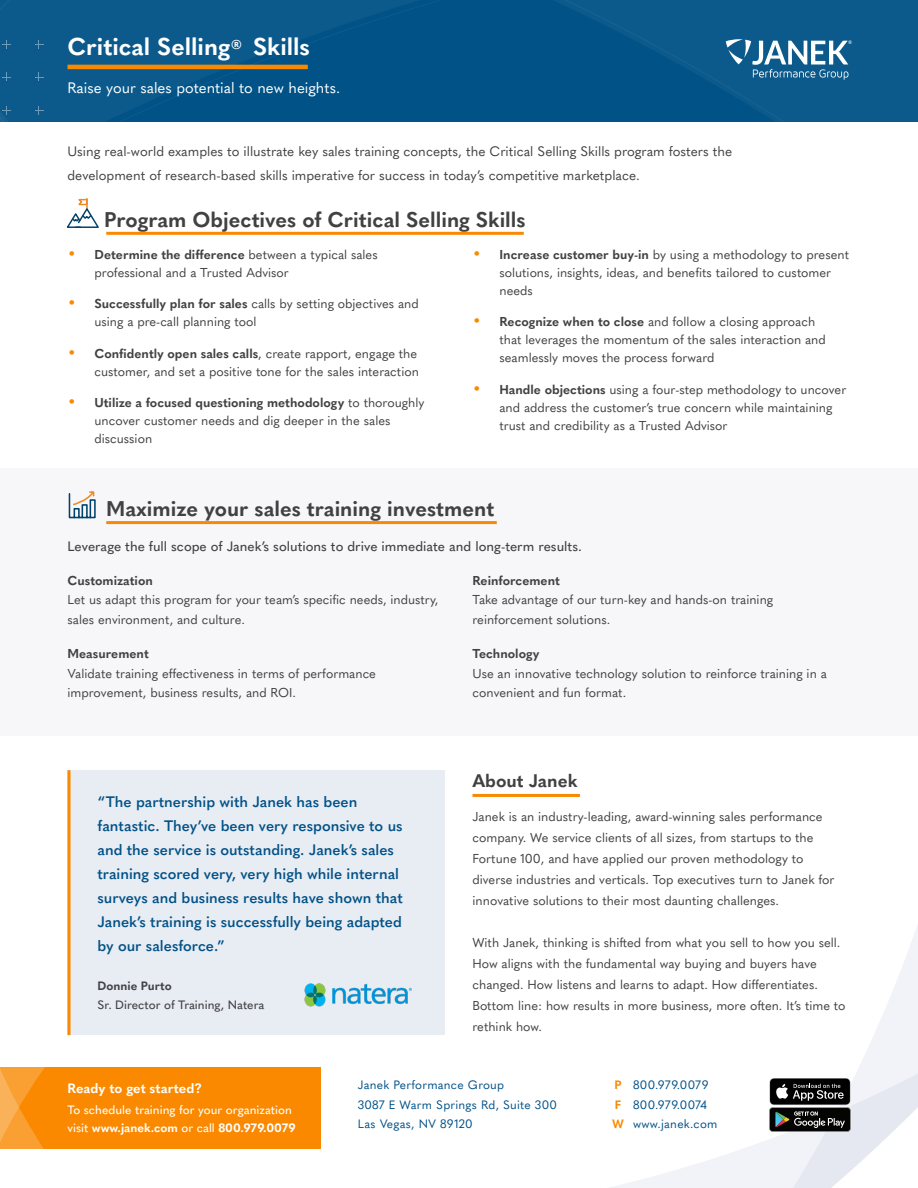
<style>
.page{position:relative;width:918px;height:1188px;background:#fff}
.page>*{position:absolute;margin:0;border:0;box-sizing:border-box;transform-origin:0 0}
.t1{font:700 24px "Quasimoda";color:#fff}
.t2{font:700 21px "Quasimoda";color:#414143}
.t3{font:700 18px "Quasimoda";color:#414143}
.Intro_Paragraph{font:600 15px/24px "Quasimoda";color:#005187}
.t4{font:15px "Quasimoda";color:#fff}
.t5{font:13.5px/24px "Quasimoda";color:#414143}
.Intro_Paragraph-2{font:500 13.5px "Quasimoda";color:#414143}
.t6{font:700 13.5px "Quasimoda";color:#fff}
.Intro_Paragraph-3{font:12.75px/18px "Quasimoda";color:#414143}
.t7{font:700 12.75px "Quasimoda";color:#414143}
.t8{font:12px/19.5px "Quasimoda";letter-spacing:.02em;color:#005187}
.t9{font:500 12px/18px "Quasimoda";color:#fff}
.Intro_Paragraph-4{font:500 12px "Quasimoda";color:#414143}
.Intro_Paragraph-5{font:700 12px "Quasimoda";color:#414143}
.t10{font:700 12px/19.5px "Quasimoda";color:#fa8900}
.s1{font-size:21px}
.s2{font-size:15px;color:#fa8900}
.s3{font-weight:700}
</style>
<div class="page">
<svg style="left:610px;top:1148px;width:137px;height:40px"></svg>
<svg style="left:747px;top:925px;width:171px;height:263px"></svg>
<div style="left:0;top:1067px;width:321px;height:81px;background:#fa8900"></div>
<svg style="left:0;top:992px;width:78px;height:157px"></svg>
<div style="left:68px;top:770px;width:378px;height:265px;background:#e8ecf3"></div>
<div style="left:0;top:469px;width:918px;height:267px;background:#f7f7fa"></div>
<hr style="left:472px;top:794px;width:108px;height:3px;background:#fa8900">
<svg style="left:0;top:0;width:286px;height:122px;background:#0a588a"></svg>
<svg style="left:286px;top:0;width:632px;height:122px;background:#045588"></svg>
<hr style="left:68px;top:65px;width:240px;height:4px;background:#fa8900">
<svg style="left:35px;top:40px;width:8px;height:9px"></svg>
<svg style="left:35px;top:73px;width:8px;height:8px"></svg>
<svg style="left:2px;top:40px;width:8px;height:9px"></svg>
<svg style="left:2px;top:73px;width:8px;height:8px"></svg>
<svg style="left:0;top:94px;width:207px;height:28px;background:#08578a"></svg>
<svg style="left:726px;top:39px;width:126px;height:41px"></svg>
<hr style="left:106px;top:232px;width:418px;height:3px;background:#fa8900">
<hr style="left:106px;top:521px;width:391px;height:3px;background:#fa8900">
<hr style="left:68px;top:770px;width:2px;height:265px;background:#fa8900">
<svg style="left:66px;top:198px;width:33px;height:30px"></svg>
<svg style="left:68px;top:491px;width:28px;height:28px"></svg>
<img style="left:304px;top:983px;width:108px;height:24px">
<svg style="left:769px;top:1108px;width:82px;height:24px"></svg>
<svg style="left:769px;top:1078px;width:81px;height:54px;background:#393a39"></svg>
<h1 class="t1" style="left:68px;top:28px;width:244px">Critical Selling<span class="s1">®</span> Skills</h1>
<p class="t4" style="left:68px;top:76px;width:274px">Raise your sales potential to new heights.</p>
<p class="t5" style="left:68px;top:138px;width:666px">Using real-world examples to illustrate key sales training concepts, the Critical Selling Skills program fosters the development of research-based skills imperative for success in today’s competitive marketplace.</p>
<p class="t2" style="left:104px;top:203px;width:423px">Program Objectives of Critical Selling Skills</p>
<p class="Intro_Paragraph-3" style="left:94px;top:244px;width:285px;text-indent:-27px"><span class="s2">•</span> <span class="s3">Determine the difference</span> between a typical sales professional and a Trusted Advisor</p>
<p class="Intro_Paragraph-3" style="left:94px;top:294px;width:326px;text-indent:-27px"><span class="s2">•</span> <span class="s3">Successfully plan for sales</span> calls by setting objectives and using a pre-call planning tool</p>
<p class="Intro_Paragraph-3" style="left:68px;top:343px;width:353px;text-align:right"><span class="s2">•</span> <span class="s3">Confidently open sales calls</span>, create rapport, engage the customer, and set a positive tone for the sales interaction</p>
<p class="Intro_Paragraph-3" style="left:94px;top:393px;width:331px;text-indent:-27px"><span class="s2">•</span> <span class="s3">Utilize a focused questioning methodology</span> to thoroughly uncover customer needs and dig deeper in the sales discussion</p>
<p class="Intro_Paragraph-3" style="left:500px;top:244px;width:351px;text-indent:-27px"><span class="s2">•</span> <span class="s3">Increase customer buy-in</span> by using a methodology to present solutions, insights, ideas, and benefits tailored to customer needs</p>
<p class="Intro_Paragraph-3" style="left:500px;top:312px;width:328px;text-indent:-27px"><span class="s2">•</span> <span class="s3">Recognize when to close</span> and follow a closing approach that leverages the momentum of the sales interaction and seamlessly moves the process forward</p>
<p class="Intro_Paragraph-3" style="left:500px;top:379px;width:348px;text-indent:-27px"><span class="s2">•</span> <span class="s3">Handle objections</span> using a four-step methodology to uncover and address the customer’s true concern while maintaining trust and credibility as a Trusted Advisor</p>
<p class="t2" style="left:106px;top:492px;width:390px">Maximize your sales training investment</p>
<p class="Intro_Paragraph-2" style="left:68px;top:536px;width:516px">Leverage the full scope of Janek’s solutions to drive immediate and long-term results.</p>
<p class="t7" style="left:68px;top:570px;width:87px">Customization</p>
<p class="Intro_Paragraph-3" style="left:68px;top:589px;width:372px;line-height:19.5px">Let us adapt this program for your team’s specific needs, industry, sales environment, and culture.</p>
<p class="t7" style="left:68px;top:644px;width:83px">Measurement</p>
<p class="Intro_Paragraph-3" style="left:68px;top:663px;width:310px;line-height:19.5px">Validate training effectiveness in terms of performance improvement, business results, and ROI.</p>
<p class="Intro_Paragraph" style="left:98px;top:789px;width:307px">“The partnership with Janek has been fantastic. They’ve been very responsive to us and the service is outstanding. Janek’s sales training scored very, very high while internal surveys and business results have shown that Janek’s training is successfully being adapted by our salesforce.”</p>
<p class="Intro_Paragraph-5" style="left:98px;top:976px;width:76px">Donnie Purto</p>
<p class="Intro_Paragraph-4" style="left:98px;top:996px;width:168px">Sr. Director of Training, Natera</p>
<p class="t7" style="left:472px;top:570px;width:89px">Reinforcement</p>
<p class="Intro_Paragraph-3" style="left:472px;top:589px;width:302px;line-height:19.5px">Take advantage of our turn-key and hands-on training reinforcement solutions.</p>
<p class="t7" style="left:472px;top:644px;width:69px">Technology</p>
<p class="Intro_Paragraph-3" style="left:472px;top:663px;width:356px;line-height:19.5px">Use an innovative technology solution to reinforce training in a convenient and fun format.</p>
<p class="t3" style="left:472px;top:767px;width:107px">About Janek</p>
<p class="Intro_Paragraph-3" style="left:472px;top:806px;width:363px;line-height:21px">Janek is an industry-leading, award-winning sales performance company. We service clients of all sizes, from startups to the Fortune 100, and have applied our proven methodology to diverse industries and verticals. Top executives turn to Janek for innovative solutions to their most daunting challenges.</p>
<p class="Intro_Paragraph-3" style="left:472px;top:932px;width:375px;line-height:21px">With Janek, thinking is shifted from what you sell to how you sell.<br>How aligns with the fundamental way buying and buyers have changed. How listens and learns to adapt. How differentiates.<br>Bottom line: how results in more business, more often. It’s time to rethink how.</p>
<p class="t6" style="left:68px;top:1078px;width:136px">Ready to get started?</p>
<p class="t9" style="left:68px;top:1100px;width:230px">To schedule training for your organization visit <span class="s3">www.janek.com</span> or call <span class="s3">800.979.0079</span></p>
<p class="t8" style="left:358px;top:1075px;width:201px">Janek Performance Group<br>3087 E Warm Springs Rd, Suite 300<br>Las Vegas, NV 89120</p>
<p class="t10" style="left:612px;top:1075px;width:13px">P<br>F<br>W</p>
<p class="t8" style="left:633px;top:1075px;width:86px">800.979.0079<br>800.979.0074 www.janek.com</p>
</div>
